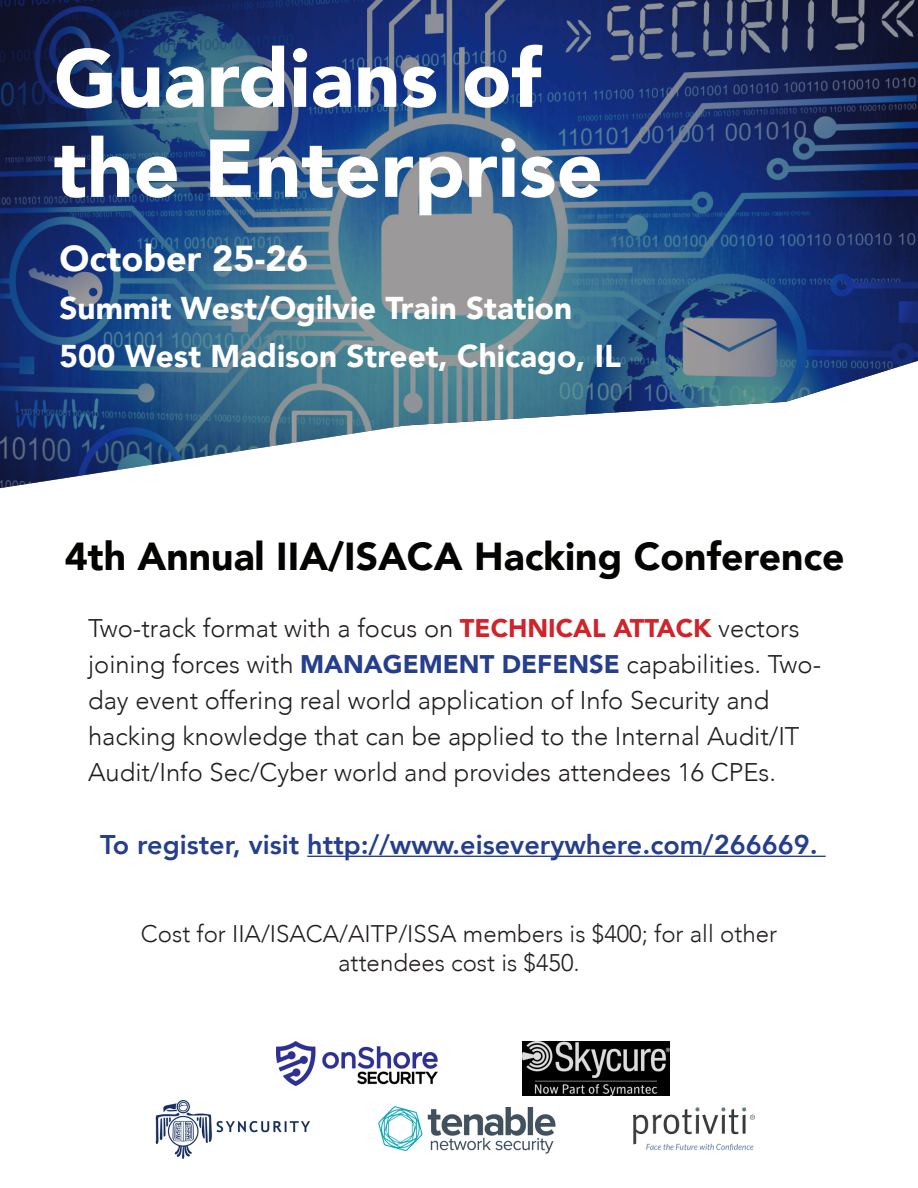
<style>
.page{position:relative;width:918px;height:1188px;background:#fff}
.page>*{position:absolute;margin:0;border:0;box-sizing:border-box;transform-origin:0 0}
.t1{font:900 81px "Avenir";color:#fff}
.t2{font:900 39px "Avenir";color:#040503}
.t3{font:900 36px "Avenir";color:#fff}
.t4{font:900 31.5px "Avenir";color:#fff}
.t5{font:800 27px "Avenir";color:#253f8e}
.t6{font:300 25.5px/36px "Avenir";color:#231f20}
.t7{font:300 24px/28.8px "Avenir";color:#231f20;text-align:center}
.s1{font-weight:900;color:#d1232a}
.s2{font-weight:900;color:#253f8e}
</style>
<div class="page">
<img style="left:0;top:0;width:918px;height:488px">
<img style="left:277px;top:1041px;width:160px;height:44px">
<img style="left:633px;top:1107px;width:122px;height:44px">
<img style="left:155px;top:1101px;width:155px;height:58px">
<img style="left:378px;top:1106px;width:178px;height:48px">
<hr style="left:307px;top:856px;width:519px;height:1px;background:#253f8e">
<img style="left:523px;top:1041px;width:147px;height:55px">
<p class="t1" style="left:54px;top:9px;width:489px">Guardians of</p>
<p class="t1" style="left:54px;top:99px;width:550px">the Enterprise</p>
<p class="t3" style="left:60px;top:228px;width:250px">October 25-26</p>
<p class="t4" style="left:60px;top:281px;width:514px">Summit West/Ogilvie Train Station</p>
<p class="t4" style="left:60px;top:329px;width:563px">500 West Madison Street, Chicago, IL</p>
<p class="t2" style="left:65px;top:523px;width:781px">4th Annual IIA/ISACA Hacking Conference</p>
<p class="t6" style="left:88px;top:610px;width:735px">Two-track format with a focus on <span class="s1">TECHNICAL ATTACK</span> vectors joining forces with <span class="s2">MANAGEMENT DEFENSE</span> capabilities. Two&shy;day event offering real world application of Info Security and hacking knowledge that can be applied to the Internal Audit/IT Audit/Info Sec/Cyber world and provides attendees 16 CPEs.</p>
<p class="t5" style="left:100px;top:824px;width:719px">To register, visit http://www.eiseverywhere.com/266669.</p>
<p class="t7" style="left:141px;top:919px;width:638px">Cost for IIA/ISACA/AITP/ISSA members is $400; for all other attendees cost is $450.</p>
</div>
